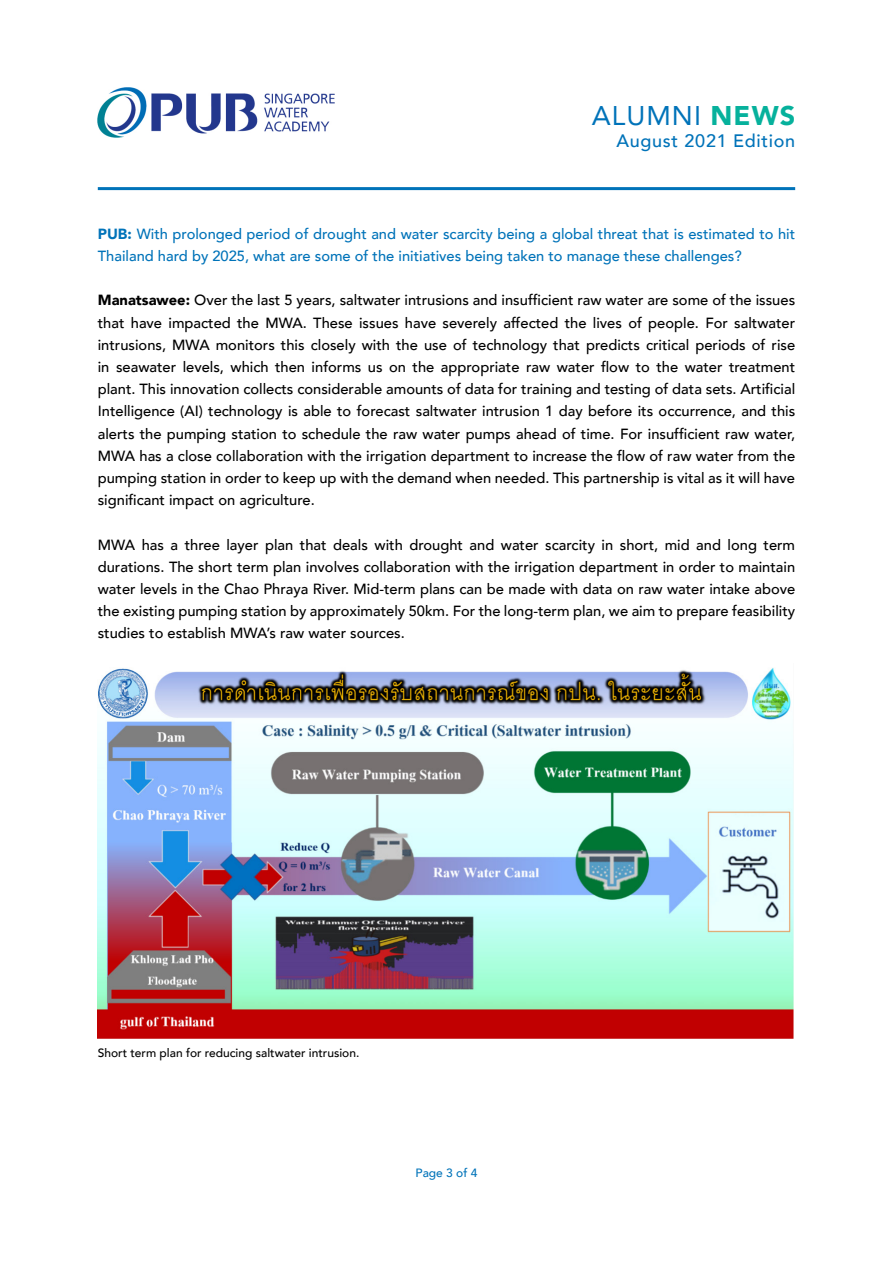
<style>
.page{position:relative;width:893px;height:1263px;background:#fff}
.page>*{position:absolute;margin:0;border:0;box-sizing:border-box;transform-origin:0 0}
.t1{font:27px "Avenir";letter-spacing:.04em;color:#0073b9}
.t2{font:500 18px "Avenir";letter-spacing:.04em;color:#0073b9}
.t3{font:500 14.7px/22.2px "Avenir";color:#000;text-align:justify}
.t4{font:500 14.7px/22.2px "Avenir";color:#0073b9}
.t5{font:500 12px "Avenir";color:#000}
.t6{font:500 12px "Avenir";color:#0073b9}
.s1{font-weight:900;color:#06b19c}
.s2{font-weight:900}
</style>
<div class="page">
<img style="left:98px;top:88px;width:236px;height:49px">
<hr style="left:98px;top:187px;width:697px;height:3px;background:#0073b9">
<img style="left:98px;top:668px;width:696px;height:371px">
<p class="t1" style="left:592px;top:94px;width:205px">ALUMNI <span class="s1">NEWS</span></p>
<p class="t2" style="left:616px;top:125px;width:180px">August 2021 Edition</p>
<p class="t4" style="left:98px;top:222px;width:699px"><span class="s2">PUB:</span> With prolonged period of drought and water scarcity being a global threat that is estimated to hit<br>Thailand hard by 2025, what are some of the initiatives being taken to manage these challenges?</p>
<p class="t3" style="left:98px;top:288px;width:699px"><span class="s2">Manatsawee:</span> Over the last 5 years, saltwater intrusions and insufficient raw water are some of the issues that have impacted the MWA. These issues have severely affected the lives of people. For saltwater intrusions, MWA monitors this closely with the use of technology that predicts critical periods of rise in seawater levels, which then informs us on the appropriate raw water flow to the water treatment plant. This innovation collects considerable amounts of data for training and testing of data sets. Artificial Intelligence (AI) technology is able to forecast saltwater intrusion 1 day before its occurrence, and this alerts the pumping station to schedule the raw water pumps ahead of time. For insufficient raw water, MWA has a close collaboration with the irrigation department to increase the flow of raw water from the pumping station in order to keep up with the demand when needed. This partnership is vital as it will have significant impact on agriculture.</p>
<p class="t3" style="left:98px;top:533px;width:699px">MWA has a three layer plan that deals with drought and water scarcity in short, mid and long term durations. The short term plan involves collaboration with the irrigation department in order to maintain water levels in the Chao Phraya River. Mid-term plans can be made with data on raw water intake above the existing pumping station by approximately 50km. For the long-term plan, we aim to prepare feasibility studies to establish MWA’s raw water sources.</p>
<p class="t5" style="left:98px;top:1042px;width:263px">Short term plan for reducing saltwater intrusion.</p>
<p class="t6" style="left:416px;top:1162px;width:63px">Page 3 of 4</p>
</div>
